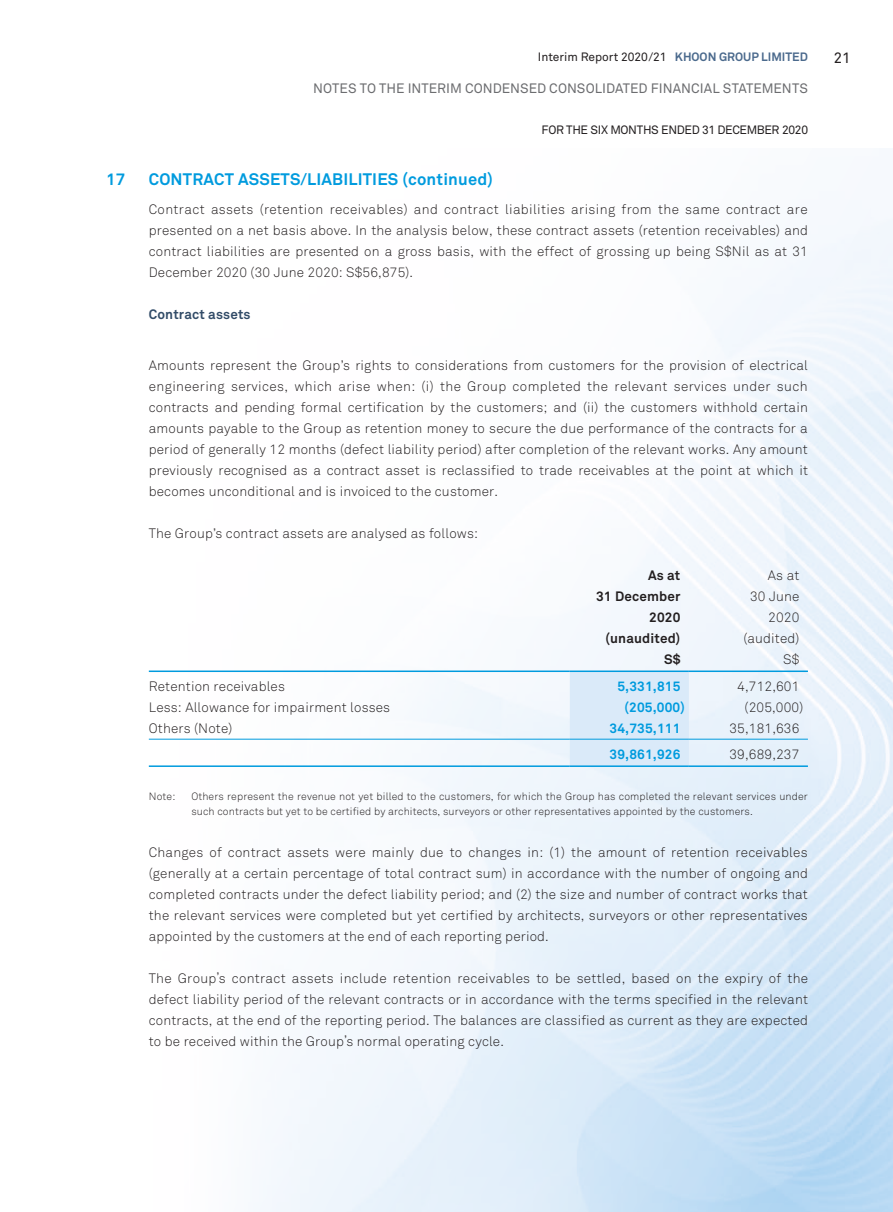
<style>
.page{position:relative;width:893px;height:1212px;background:#fff}
.page>*{position:absolute;margin:0;border:0;box-sizing:border-box;transform-origin:0 0}
.t1{font:700 16.5px "Akkurat Pro";letter-spacing:.01em;color:#009bde}
.t2{font:15px "Akkurat Pro";color:#231f20}
.t3{font:13.5px/21px "Akkurat Light Pro";letter-spacing:.01em;color:#231f20;text-align:justify}
.t4{font:13.5px "Akkurat Pro";color:#6c6d70}
.t5{font:700 13.5px "Akkurat Pro";letter-spacing:.01em;color:#009bde}
.t6{font:700 13.5px/21px "Akkurat Pro";letter-spacing:.01em;color:#231f20;text-align:right}
.t7{font:700 13.5px "Akkurat Pro";letter-spacing:.01em;color:#324c68}
.t8{font:12px "Akkurat Pro";color:#231f20}
.t9{font:12px "Akkurat Pro";letter-spacing:-.025em;color:#231f20}
.t10{font:10.5px/15px "Akkurat Light Pro";letter-spacing:.01em;color:#231f20}
.s1{font-weight:700;color:#4b6a8d}
</style>
<div class="page">
<div style="left:570px;top:672px;width:119px;height:93px;background:#daeaf9"></div>
<hr style="left:149px;top:670px;width:421px;height:2px;background:#009bde">
<hr style="left:570px;top:670px;width:119px;height:2px;background:#009bde">
<hr style="left:689px;top:670px;width:119px;height:2px;background:#009bde">
<hr style="left:149px;top:739px;width:421px;height:1px;background:#009bde">
<hr style="left:570px;top:739px;width:119px;height:1px;background:#009bde">
<hr style="left:689px;top:739px;width:119px;height:1px;background:#009bde">
<hr style="left:149px;top:765px;width:421px;height:2px;background:#009bde">
<hr style="left:570px;top:765px;width:119px;height:2px;background:#009bde">
<hr style="left:689px;top:765px;width:119px;height:2px;background:#009bde">
<p class="t8" style="left:538px;top:50px;width:272px">Interim Report 2020/21 <span class="s1">KHOON GROUP LIMITED</span></p>
<p class="t2" style="left:834px;top:49px;width:18px">21</p>
<p class="t4" style="left:313px;top:81px;width:496px">NOTES TO THE INTERIM CONDENSED CONSOLIDATED FINANCIAL STATEMENTS</p>
<p class="t9" style="left:542px;top:122px;width:268px">FOR THE SIX MONTHS ENDED 31 DECEMBER 2020</p>
<p class="t1" style="left:106px;top:169px;width:20px">17</p>
<p class="t1" style="left:149px;top:169px;width:346px">CONTRACT ASSETS/LIABILITIES (continued)</p>
<p class="t3" style="left:149px;top:199px;width:661px">Contract assets (retention receivables) and contract liabilities arising from the same contract are presented on a net basis above. In the analysis below, these contract assets (retention receivables) and contract liabilities are presented on a gross basis, with the effect of grossing up being S$Nil as at 31<br>December 2020 (30 June 2020: S$56,875).</p>
<p class="t7" style="left:149px;top:306px;width:103px">Contract assets</p>
<p class="t3" style="left:149px;top:355px;width:661px">Amounts represent the Group’s rights to considerations from customers for the provision of electrical engineering services, which arise when: (i) the Group completed the relevant services under such contracts and pending formal certification by the customers; and (ii) the customers withhold certain amounts payable to the Group as retention money to secure the due performance of the contracts for a period of generally 12 months (defect liability period) after completion of the relevant works. Any amount previously recognised as a contract asset is reclassified to trade receivables at the point at which it becomes unconditional and is invoiced to the customer.</p>
<p class="t3" style="left:149px;top:523px;width:331px">The Group’s contract assets are analysed as follows:</p>
<p class="t6" style="left:596px;top:565px;width:86px">As at<br>31 December<br>2020</p>
<p class="t3" style="left:750px;top:565px;width:51px;text-align:right">As at<br>30 June<br>2020</p>
<p class="t6" style="left:605px;top:628px;width:76px">(unaudited)</p>
<p class="t3" style="left:743px;top:628px;width:58px">(audited)</p>
<p class="t6" style="left:664px;top:649px;width:18px">S$</p>
<p class="t3" style="left:783px;top:649px;width:18px">S$</p>
<p class="t3" style="left:149px;top:676px;width:138px">Retention receivables</p>
<p class="t5" style="left:617px;top:678px;width:64px">5,331,815</p>
<p class="t3" style="left:737px;top:676px;width:64px">4,712,601</p>
<p class="t3" style="left:149px;top:697px;width:243px">Less: Allowance for impairment losses</p>
<p class="t5" style="left:625px;top:699px;width:62px">(205,000)</p>
<p class="t3" style="left:745px;top:697px;width:60px">(205,000)</p>
<p class="t3" style="left:149px;top:718px;width:85px">Others (Note)</p>
<p class="t5" style="left:610px;top:720px;width:72px">34,735,111</p>
<p class="t3" style="left:729px;top:718px;width:72px">35,181,636</p>
<p class="t5" style="left:610px;top:746px;width:72px">39,861,926</p>
<p class="t3" style="left:729px;top:744px;width:72px">39,689,237</p>
<p class="t10" style="left:149px;top:788px;width:28px">Note:</p>
<p class="t10" style="left:191px;top:788px;width:618px">Others represent the revenue not yet billed to the customers, for which the Group has completed the relevant services under such contracts but yet to be certified by architects, surveyors or other representatives appointed by the customers.</p>
<p class="t3" style="left:149px;top:841px;width:661px">Changes of contract assets were mainly due to changes in: (1) the amount of retention receivables (generally at a certain percentage of total contract sum) in accordance with the number of ongoing and completed contracts under the defect liability period; and (2) the size and number of contract works that the relevant services were completed but yet certified by architects, surveyors or other representatives appointed by the customers at the end of each reporting period.</p>
<p class="t3" style="left:149px;top:967px;width:661px">The Group’s contract assets include retention receivables to be settled, based on the expiry of the defect liability period of the relevant contracts or in accordance with the terms specified in the relevant contracts, at the end of the reporting period. The balances are classified as current as they are expected to be received within the Group’s normal operating cycle.</p>
</div>
